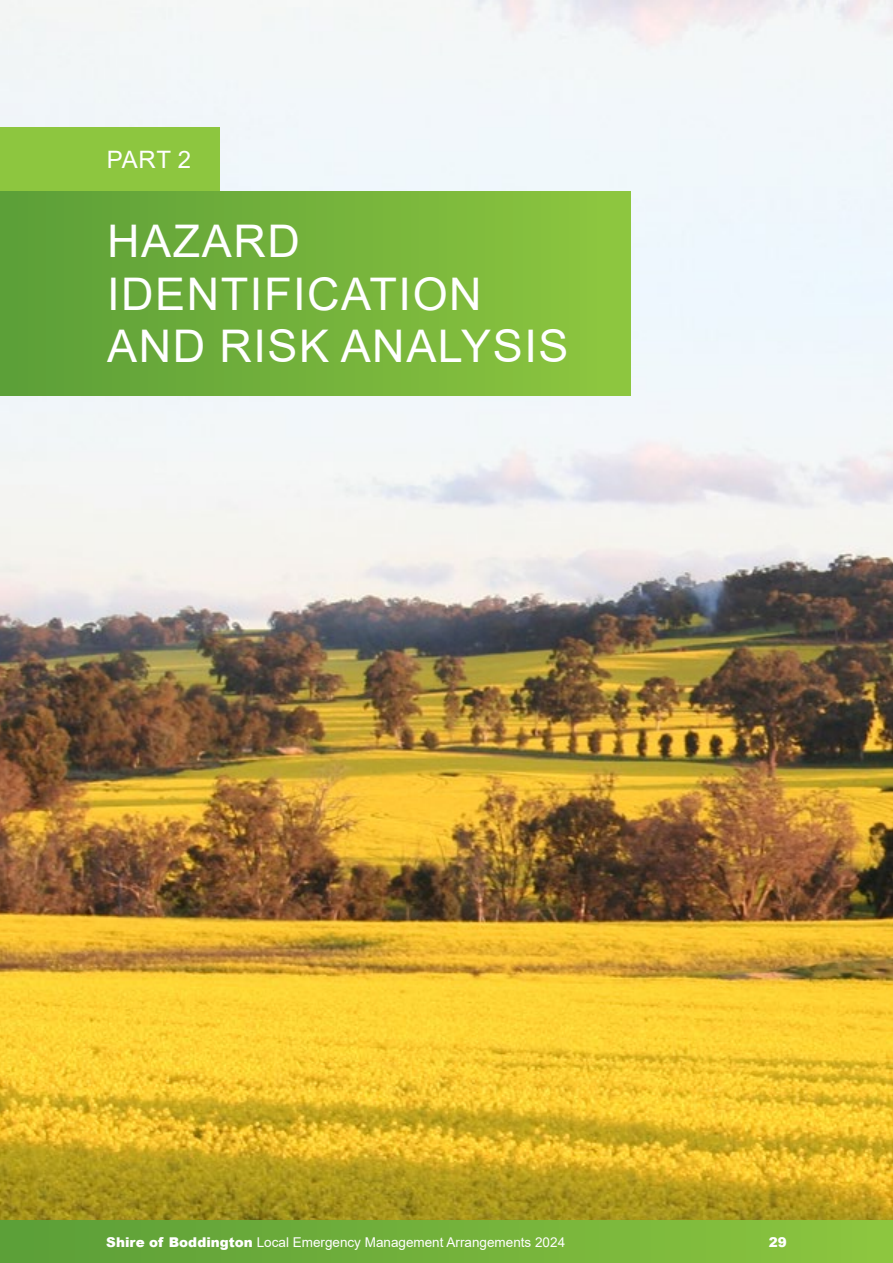
<style>
.page{position:relative;width:893px;height:1263px;background:#fff}
.page>*{position:absolute;margin:0;border:0;box-sizing:border-box;transform-origin:0 0}
.t1{font:45px/52.5px "Arial";letter-spacing:.035em;color:#fff}
.t2{font:24px "Arial";color:#fff}
.t3{font:13.5px "Arial";color:#fff}
.t4{font:900 13.5px "Arial";color:#fff}
.s1{font-weight:900}
</style>
<div class="page">
<div style="left:0;top:0;width:893px;height:293px;background:#f2f7fa"></div>
<img style="left:0;top:293px;width:893px;height:927px">
<div style="left:0;top:127px;width:220px;height:64px;background:#8dc63f"></div>
<div style="left:0;top:191px;width:630px;height:204px;background:linear-gradient(to right,#5b9e38,#8dc63f)"></div>
<div style="left:0;top:1220px;width:893px;height:43px;background:linear-gradient(to right,#5b9e38,#8cc53f)"></div>
<h2 class="t2" style="left:107px;top:143px;width:86px">PART 2</h2>
<h1 class="t1" style="left:107px;top:215px;width:463px">HAZARD<br>IDENTIFICATION<br>AND RISK ANALYSIS</h1>
<p class="t3" style="left:106px;top:1233px;width:460px"><span class="s1">Shire of Boddington</span> Local Emergency Management Arrangements 2024</p>
<p class="t4" style="left:769px;top:1233px;width:20px">29</p>
</div>
